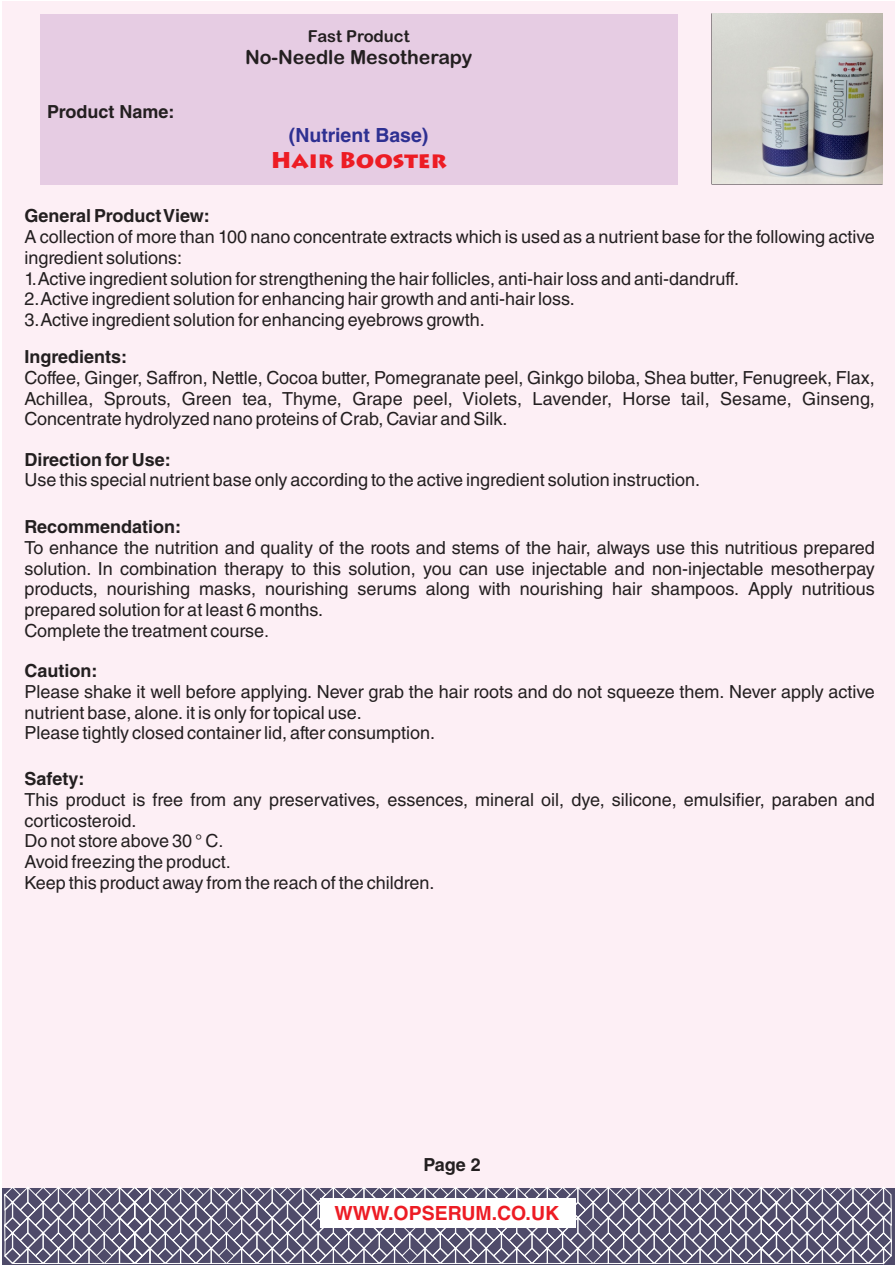
<style>
.page{position:relative;width:896px;height:1266px;background:#fff}
.page>*{position:absolute;margin:0;border:0;box-sizing:border-box;transform-origin:0 0}
.t1{font:900 22.5px "Lithos Pro";color:#ed1c24}
.t2{font:19.5px "Arial Rounded MT Bold";color:#231f20}
.t3{font:700 19.5px "Helvetica LT Std";color:#ed1c24}
.t4{font:700 19.5px "Helvetica LT Std";color:#2e3092}
.t5{font:18px/20.9px "Helvetica LT Std";color:#231f20}
.t6{font:700 18px "Helvetica LT Std";color:#231f20}
.t7{font:16.5px "Arial Rounded MT Bold";color:#231f20}
.s1{font-family:"Arial"}
</style>
<div class="page">
<div style="left:2px;top:1px;width:892px;height:1263px;background:#fdeff5"></div>
<div style="left:40px;top:14px;width:638px;height:170px;background:#e6cce3"></div>
<svg style="left:4px;top:1187px;width:888px;height:77px;background:#79768d"></svg>
<div style="left:320px;top:1198px;width:256px;height:30px;background:#fff"></div>
<img style="left:712px;top:14px;width:170px;height:170px">
<p class="t6" style="left:47px;top:106px;width:129px">Product Name:</p>
<p class="t7" style="left:308px;top:30px;width:103px">Fast Product</p>
<p class="t2" style="left:245px;top:50px;width:229px">No-Needle Mesotherapy</p>
<p class="t4" style="left:289px;top:128px;width:141px">(Nutrient Base)</p>
<p class="t1" style="left:271px;top:152px;width:177px">Hair Booster</p>
<p class="t6" style="left:25px;top:209px;width:187px">General Product View:</p>
<p class="t5" style="left:25px;top:229px;width:852px">A collection of more than 100 nano concentrate extracts which is used as a nutrient base for the following active ingredient solutions:</p>
<p class="t5" style="left:25px;top:270px;width:716px">1. Active ingredient solution for strengthening the hair follicles, anti-hair loss and anti-dandruff.</p>
<p class="t5" style="left:24px;top:291px;width:552px">2. Active ingredient solution for enhancing hair growth and anti-hair loss.</p>
<p class="t5" style="left:24px;top:312px;width:462px">3. Active ingredient solution for enhancing eyebrows growth.</p>
<p class="t6" style="left:25px;top:350px;width:104px">Ingredients:</p>
<p class="t5" style="left:24px;top:369px;width:852px;text-align:justify">Coffee, Ginger, Saffron, Nettle, Cocoa butter, Pomegranate peel, Ginkgo biloba, Shea butter, Fenugreek, Flax, Achillea, Sprouts, Green tea, Thyme, Grape peel, Violets, Lavender, Horse tail, Sesame, Ginseng, Concentrate hydrolyzed nano proteins of Crab, Caviar and Silk.</p>
<p class="t6" style="left:25px;top:453px;width:148px">Direction for Use:</p>
<p class="t5" style="left:25px;top:472px;width:677px">Use this special nutrient base only according to the active ingredient solution instruction.</p>
<p class="t6" style="left:25px;top:520px;width:158px">Recommendation:</p>
<p class="t5" style="left:24px;top:539px;width:852px">To enhance the nutrition and quality of the roots and stems of the hair, always use this nutritious prepared solution. In combination therapy to this solution, you can use injectable and non-injectable mesotherpay products, nourishing masks, nourishing serums along with nourishing hair shampoos. Apply nutritious prepared solution for at least 6 months.<br>Complete the treatment course<span class="s1">.</span></p>
<p class="t6" style="left:25px;top:664px;width:74px">Caution:</p>
<p class="t5" style="left:25px;top:683px;width:852px">Please shake it well before applying. Never grab the hair roots and do not squeeze them. Never apply active nutrient base, alone. it is only for topical use.<br>Please tightly closed container lid, after consumption.</p>
<p class="t6" style="left:25px;top:772px;width:61px">Safety:</p>
<p class="t5" style="left:25px;top:791px;width:852px">This product is free from any preservatives, essences, mineral oil, dye, silicone, emulsifier, paraben and corticosteroid.<br>Do not store above 30 ° C<span class="s1">.<br></span>Avoid freezing the product<span class="s1">.<br></span>Keep this product away from the reach of the children.</p>
<p class="t6" style="left:423px;top:1158px;width:59px">Page 2</p>
<p class="t3" style="left:334px;top:1206px;width:226px">WWW.OPSERUM.CO.UK</p>
</div>
